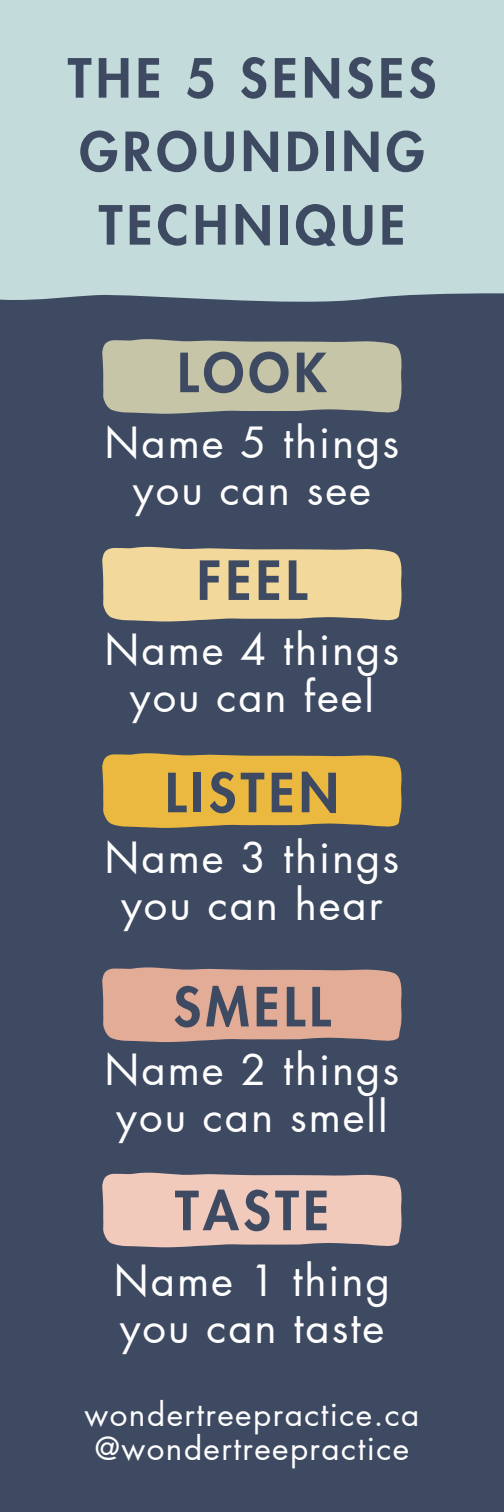
<style>
.page{position:relative;width:504px;height:1512px;background:#3e4a62}
.page>*{position:absolute;margin:0;border:0;box-sizing:border-box;transform-origin:0 0}
.t1{font:800 52.5px/73.5px "Futura LT Pro";letter-spacing:.085em;color:#3e4a62;text-align:center}
.t2{font:42px/47.2px "Futura LT Pro";letter-spacing:.045em;color:#fefefe;text-align:center}
.t3{font:31.5px "Futura LT Pro";letter-spacing:.045em;color:#fefefe}
</style>
<div class="page">
<div style="left:0;top:0;width:504px;height:302px;background:#c3dbda"></div>
<svg style="left:102px;top:339px;width:300px;height:75px;background:#bbbba2"></svg>
<svg style="left:102px;top:547px;width:300px;height:75px;background:#e3cc95"></svg>
<svg style="left:102px;top:753px;width:300px;height:75px;background:#deb042"></svg>
<svg style="left:102px;top:1173px;width:300px;height:74px;background:#e4c1b4"></svg>
<svg style="left:102px;top:967px;width:300px;height:75px;background:#d5a491"></svg>
<p class="t1" style="left:68px;top:44px;width:370px">THE 5 SENSES<br>GROUNDING<br>TECHNIQUE</p>
<h1 class="t1" style="left:177px;top:338px;width:151px">LOOK</h1>
<p class="t2" style="left:105px;top:420px;width:296px">Name 5 things you can see</p>
<h1 class="t1" style="left:197px;top:546px;width:112px">FEEL</h1>
<h2 class="t2" style="left:105px;top:628px;width:296px">Name 4 things you can feel</h2>
<p class="t1" style="left:165px;top:758px;width:175px">LISTEN</p>
<h1 class="t2" style="left:105px;top:836px;width:296px">Name 3 things you can hear</h1>
<h2 class="t1" style="left:173px;top:973px;width:159px">SMELL</h2>
<h2 class="t2" style="left:105px;top:1048px;width:296px;text-align:left">Name 2 things you can smell</h2>
<p class="t1" style="left:175px;top:1176px;width:155px">TASTE</p>
<h1 class="t2" style="left:114px;top:1258px;width:278px;text-align:left">Name 1 thing you can taste</h1>
<p class="t3" style="left:84px;top:1400px;width:337px">wondertreepractice.ca</p>
<h1 class="t3" style="left:95px;top:1434px;width:316px">@wondertreepractice</h1>
</div>
